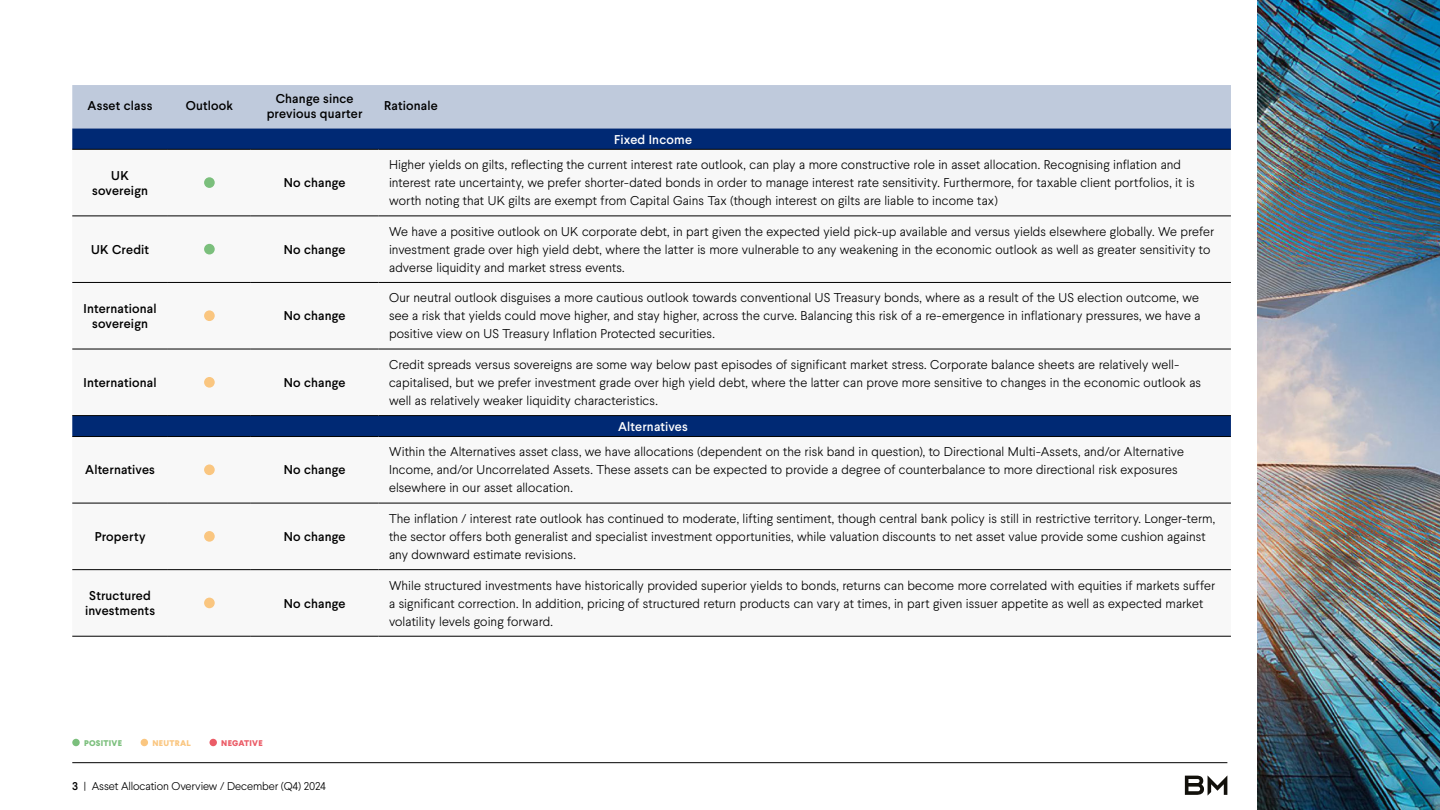
<style>
.page{position:relative;width:1440px;height:810px;background:#fff}
.page>*{position:absolute;margin:0;border:0;box-sizing:border-box;transform-origin:0 0}
.t1{font:300 12.75px/18px "Larsseit";letter-spacing:.005em;color:#000}
.t2{font:500 12.75px/15px "Larsseit";letter-spacing:.015em;color:#000;text-align:center}
.t3{font:500 12.75px "Larsseit";letter-spacing:.01em;color:#fff}
.t4{font:300 11.25px "Larsseit";letter-spacing:-.01em;color:#000}
.t5{font:800 8.25px "Larsseit";letter-spacing:.025em;color:#7bbf7c}
.t6{font:800 8.25px "Larsseit";letter-spacing:.025em;color:#eb5c67}
.t7{font:800 8.25px "Larsseit";letter-spacing:.035em;color:#fac680}
.s1{font-weight:500}
</style>
<div class="page">
<hr style="left:72px;top:762px;width:1155px;height:1px;background:#000">
<svg style="left:1185px;top:775px;width:42px;height:21px"></svg>
<img style="left:1258px;top:0;width:182px;height:810px">
<div style="left:72px;top:85px;width:1159px;height:43px;background:#bfcadc"></div>
<svg style="left:72px;top:128px;width:1159px;height:21px;fill:#002974"></svg>
<svg style="left:72px;top:178px;width:1159px;height:458px"></svg>
<hr style="left:72px;top:436px;width:96px;height:1px;background:#000">
<hr style="left:168px;top:436px;width:83px;height:1px;background:#000">
<hr style="left:251px;top:436px;width:127px;height:1px;background:#000">
<hr style="left:378px;top:436px;width:853px;height:1px;background:#000">
<hr style="left:72px;top:503px;width:96px;height:1px;background:#000">
<hr style="left:168px;top:503px;width:83px;height:1px;background:#000">
<hr style="left:251px;top:503px;width:127px;height:1px;background:#000">
<hr style="left:378px;top:503px;width:853px;height:1px;background:#000">
<hr style="left:72px;top:570px;width:96px;height:1px;background:#000">
<hr style="left:168px;top:570px;width:83px;height:1px;background:#000">
<hr style="left:251px;top:570px;width:127px;height:1px;background:#000">
<hr style="left:378px;top:570px;width:853px;height:1px;background:#000">
<hr style="left:72px;top:636px;width:96px;height:1px;background:#000">
<hr style="left:168px;top:636px;width:83px;height:1px;background:#000">
<hr style="left:251px;top:636px;width:127px;height:1px;background:#000">
<hr style="left:378px;top:636px;width:853px;height:1px;background:#000">
<hr style="left:72px;top:149px;width:96px;height:1px;background:#000">
<hr style="left:168px;top:149px;width:83px;height:1px;background:#000">
<hr style="left:251px;top:149px;width:127px;height:1px;background:#000">
<hr style="left:378px;top:149px;width:853px;height:1px;background:#000">
<hr style="left:72px;top:216px;width:96px;height:1px;background:#000">
<hr style="left:168px;top:216px;width:83px;height:1px;background:#000">
<hr style="left:251px;top:216px;width:127px;height:1px;background:#000">
<hr style="left:378px;top:216px;width:853px;height:1px;background:#000">
<hr style="left:72px;top:282px;width:96px;height:1px;background:#000">
<hr style="left:168px;top:282px;width:83px;height:1px;background:#000">
<hr style="left:251px;top:282px;width:127px;height:1px;background:#000">
<hr style="left:378px;top:282px;width:853px;height:1px;background:#000">
<hr style="left:72px;top:349px;width:96px;height:1px;background:#000">
<hr style="left:168px;top:349px;width:83px;height:1px;background:#000">
<hr style="left:251px;top:349px;width:127px;height:1px;background:#000">
<hr style="left:378px;top:349px;width:853px;height:1px;background:#000">
<hr style="left:72px;top:415px;width:96px;height:1px;background:#000">
<hr style="left:168px;top:415px;width:83px;height:1px;background:#000">
<hr style="left:251px;top:415px;width:127px;height:1px;background:#000">
<hr style="left:378px;top:415px;width:853px;height:1px;background:#000">
<div style="left:204px;top:177px;width:11px;height:11px;background:#7bbf7c;border-radius:50%"></div>
<div style="left:204px;top:244px;width:11px;height:10px;background:#7bbf7c;border-radius:50%"></div>
<div style="left:204px;top:310px;width:11px;height:11px;background:#fac680;border-radius:50%"></div>
<div style="left:204px;top:377px;width:11px;height:11px;background:#fac680;border-radius:50%"></div>
<div style="left:204px;top:464px;width:11px;height:11px;background:#fac680;border-radius:50%"></div>
<div style="left:204px;top:531px;width:11px;height:11px;background:#fac680;border-radius:50%"></div>
<div style="left:204px;top:598px;width:11px;height:10px;background:#fac680;border-radius:50%"></div>
<div style="left:72px;top:739px;width:8px;height:7px;background:#7bbf7c;border-radius:50%"></div>
<div style="left:141px;top:739px;width:7px;height:7px;background:#fac680;border-radius:50%"></div>
<div style="left:209px;top:739px;width:8px;height:7px;background:#eb5c67;border-radius:50%"></div>
<p class="t2" style="left:88px;top:98px;width:66px">Asset class</p>
<p class="t2" style="left:186px;top:98px;width:49px">Outlook</p>
<p class="t2" style="left:267px;top:91px;width:97px">Change since previous quarter</p>
<p class="t2" style="left:384px;top:98px;width:55px">Rationale</p>
<p class="t3" style="left:614px;top:131px;width:79px">Fixed Income</p>
<p class="t2" style="left:92px;top:168px;width:57px">UK sovereign</p>
<p class="t2" style="left:284px;top:175px;width:63px">No change</p>
<p class="t2" style="left:91px;top:242px;width:60px">UK Credit</p>
<p class="t2" style="left:284px;top:242px;width:63px">No change</p>
<p class="t2" style="left:84px;top:301px;width:74px">International sovereign</p>
<p class="t2" style="left:284px;top:308px;width:63px">No change</p>
<p class="t2" style="left:84px;top:375px;width:74px">International</p>
<p class="t2" style="left:284px;top:375px;width:63px">No change</p>
<p class="t2" style="left:85px;top:462px;width:71px">Alternatives</p>
<p class="t2" style="left:284px;top:462px;width:63px">No change</p>
<p class="t2" style="left:95px;top:529px;width:52px">Property</p>
<p class="t2" style="left:284px;top:529px;width:63px">No change</p>
<p class="t2" style="left:85px;top:588px;width:71px">Structured investments</p>
<p class="t2" style="left:284px;top:595px;width:63px">No change</p>
<p class="t1" style="left:389px;top:156px;width:807px">Higher yields on gilts, reflecting the current interest rate outlook, can play a more constructive role in asset allocation. Recognising inflation and interest rate uncertainty, we prefer shorter-dated bonds in order to manage interest rate sensitivity. Furthermore, for taxable client portfolios, it is worth noting that UK gilts are exempt from Capital Gains Tax (though interest on gilts are liable to income tax)</p>
<p class="t1" style="left:389px;top:222px;width:827px">We have a positive outlook on UK corporate debt, in part given the expected yield pick-up available and versus yields elsewhere globally. We prefer investment grade over high yield debt, where the latter is more vulnerable to any weakening in the economic outlook as well as greater sensitivity to adverse liquidity and market stress events.</p>
<p class="t1" style="left:389px;top:289px;width:813px">Our neutral outlook disguises a more cautious outlook towards conventional US Treasury bonds, where as a result of the US election outcome, we see a risk that yields could move higher, and stay higher, across the curve. Balancing this risk of a re-emergence in inflationary pressures, we have a positive view on US Treasury Inflation Protected securities.</p>
<p class="t1" style="left:389px;top:355px;width:814px">Credit spreads versus sovereigns are some way below past episodes of significant market stress. Corporate balance sheets are relatively well&shy;capitalised, but we prefer investment grade over high yield debt, where the latter can prove more sensitive to changes in the economic outlook as well as relatively weaker liquidity characteristics.</p>
<p class="t3" style="left:618px;top:418px;width:71px">Alternatives</p>
<p class="t1" style="left:389px;top:443px;width:796px">Within the Alternatives asset class, we have allocations (dependent on the risk band in question), to Directional Multi-Assets, and/or Alternative<br>Income, and/or Uncorrelated Assets. These assets can be expected to provide a degree of counterbalance to more directional risk exposures elsewhere in our asset allocation.</p>
<p class="t1" style="left:389px;top:509px;width:828px">The inflation / interest rate outlook has continued to moderate, lifting sentiment, though central bank policy is still in restrictive territory. Longer-term, the sector offers both generalist and specialist investment opportunities, while valuation discounts to net asset value provide some cushion against any downward estimate revisions.</p>
<p class="t1" style="left:389px;top:576px;width:828px">While structured investments have historically provided superior yields to bonds, returns can become more correlated with equities if markets suffer a significant correction. In addition, pricing of structured return products can vary at times, in part given issuer appetite as well as expected market volatility levels going forward.</p>
<p class="t5" style="left:84px;top:738px;width:39px">POSITIVE</p>
<p class="t7" style="left:152px;top:738px;width:40px">NEUTRAL</p>
<p class="t6" style="left:221px;top:738px;width:43px">NEGATIVE</p>
<p class="t4" style="left:72px;top:778px;width:255px"><span class="s1">3</span> | Asset Allocation Overview / December (Q4) 2024</p>
</div>
